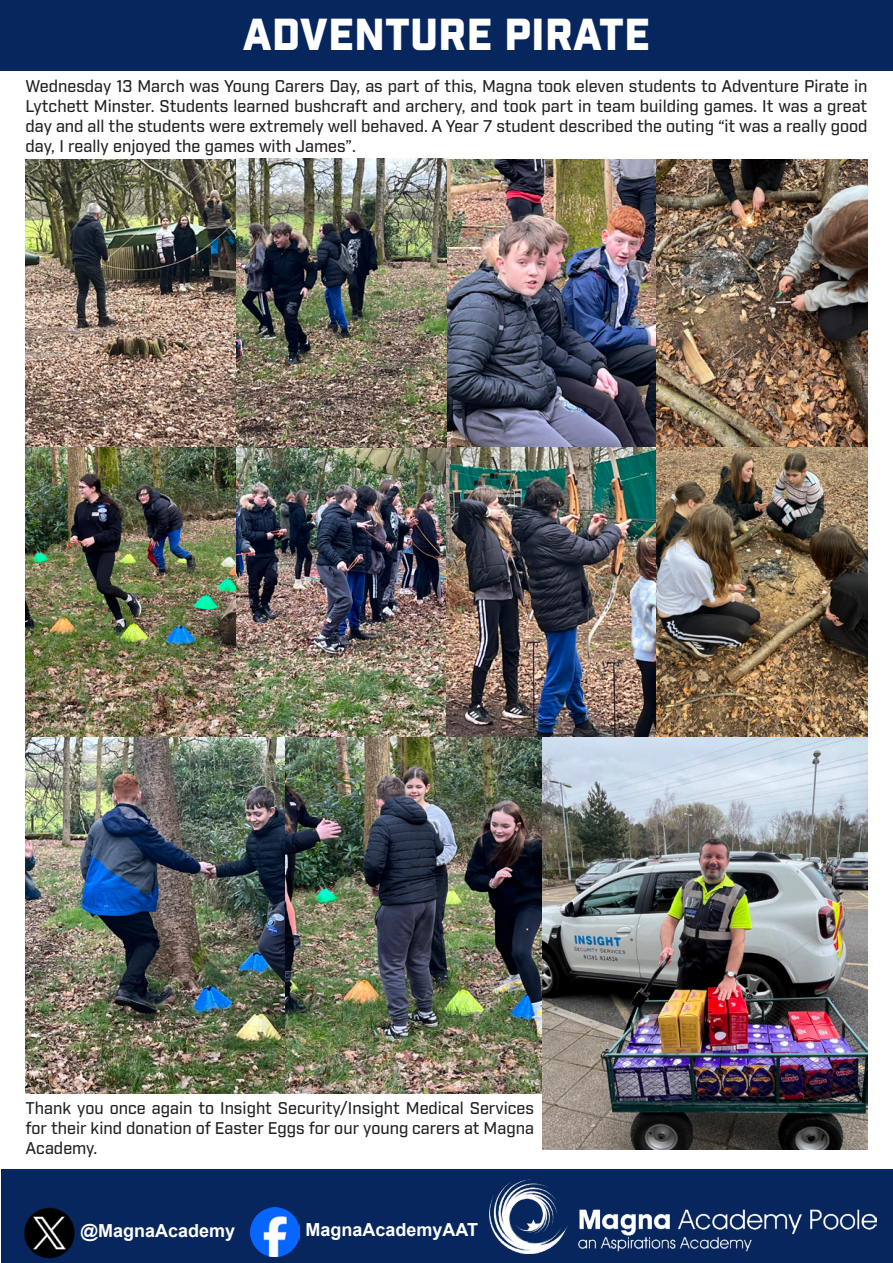
<style>
.page{position:relative;width:893px;height:1263px;background:#fff}
.page>*{position:absolute;margin:0;border:0;box-sizing:border-box;transform-origin:0 0}
.t1{font:900 43.5px "Industry";color:#fff}
.t2{font:700 18px "Arial";color:#fff}
.t3{font:500 16.5px/19.8px "Industry";color:#231f20;text-align:justify}
</style>
<div class="page">
<div style="left:2px;top:1169px;width:891px;height:94px;background:#06265d"></div>
<img style="left:490px;top:1179px;width:387px;height:74px">
<img style="left:250px;top:1207px;width:50px;height:49px">
<img style="left:24px;top:1207px;width:51px;height:51px">
<div style="left:0;top:0;width:893px;height:70px;background:#06265d"></div>
<img style="left:26px;top:158px;width:841px;height:579px">
<img style="left:26px;top:737px;width:518px;height:357px">
<img style="left:543px;top:738px;width:324px;height:411px">
<h1 class="t1" style="left:243px;top:16px;width:409px">ADVENTURE PIRATE</h1>
<p class="t3" style="left:26px;top:78px;width:843px">Wednesday 13 March was Young Carers Day, as part of this, Magna took eleven students to Adventure Pirate in Lytchett Minster. Students learned bushcraft and archery, and took part in team building games. It was a great day and all the students were extremely well behaved. A Year 7 student described the outing “it was a really good day, I really enjoyed the games with James”.</p>
<p class="t3" style="left:26px;top:1100px;width:510px">Thank you once again to Insight Security/Insight Medical Services for their kind donation of Easter Eggs for our young carers at Magna Academy.</p>
<p class="t2" style="left:81px;top:1224px;width:156px">@MagnaAcademy</p>
<p class="t2" style="left:306px;top:1222px;width:174px">MagnaAcademyAAT</p>
</div>
